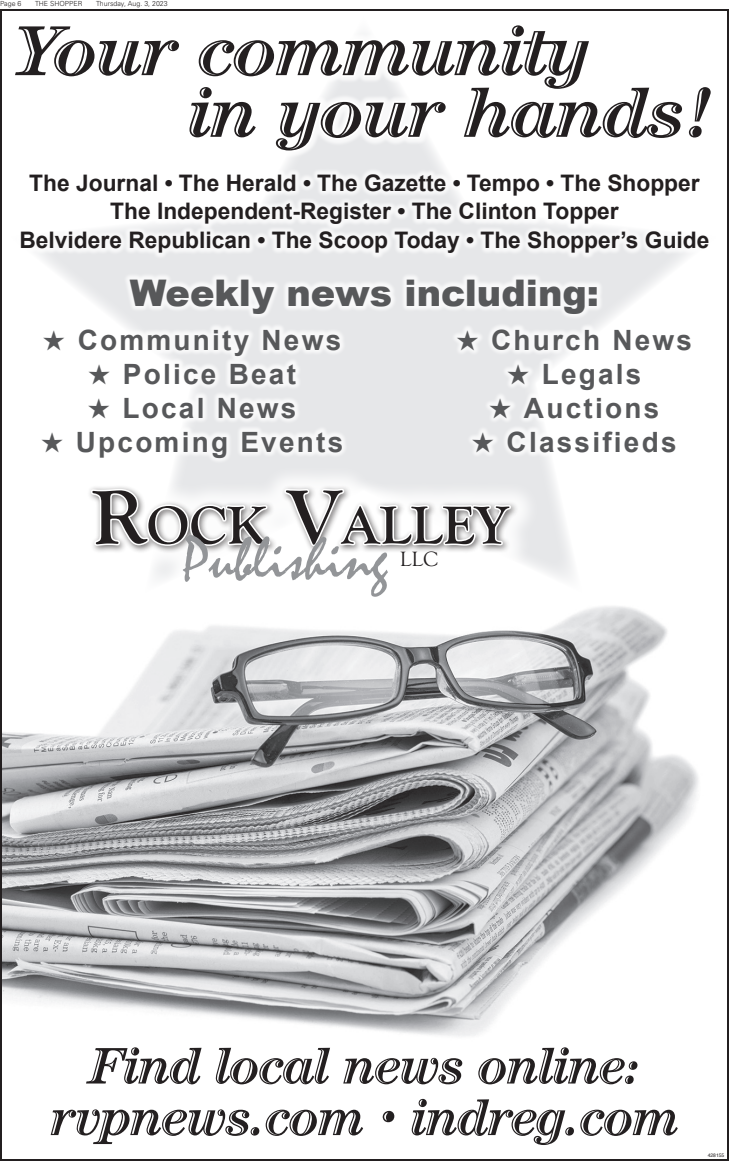
<style>
.page{position:relative;width:729px;height:1161px;background:#fff}
.page>*{position:absolute;margin:0;border:0;box-sizing:border-box;transform-origin:0 0}
.t1{font:italic 700 70.9px/61.7px "Century Handtooled";letter-spacing:-.02em;color:#231f20;scale:1.07 1}
.t2{font:60.8px "Mistral";color:#939598}
.t3{font:700 55.4px "Goudy Old Style T";color:#231f20}
.t4{font:italic 700 51.6px/51.6px "Century Handtooled";letter-spacing:-.02em;color:#231f20;text-align:center}
.t5{font:900 36.7px "Arial";color:#57585a}
.t6{font:700 28px "Arial";letter-spacing:.08em;color:#57585a}
.t7{font:700 22.8px/28.8px "Arial";color:#231f20;text-align:center}
.t8{font:21.3px "Goudy Old Style T";color:#231f20}
.t9{font:300 7px "Univers";color:#231f20}
.t10{font:5px "Helvetica";color:#231f20}
.s1{font-size:79.1px}
</style>
<div class="page">
<svg style="left:45px;top:161px;width:637px;height:417px"></svg>
<img style="left:3px;top:606px;width:696px;height:392px">
<div style="left:67px;top:464px;width:473px;height:154px;background:#fff;opacity:.89"></div>
<div style="left:86px;top:485px;width:449px;height:120px;background:#231f20;opacity:.65"></div>
<svg style="left:89px;top:487px;width:183px;height:61px"></svg>
<svg style="left:283px;top:487px;width:230px;height:80px"></svg>
<div style="left:14px;top:168px;width:701px;height:92px;background:#fff;opacity:.75"></div>
<svg style="left:288px;top:73px;width:151px;height:88px"></svg>
<svg style="left:30px;top:986px;width:669px;height:50px"></svg>
<div style="left:123px;top:273px;width:481px;height:47px;background:#fff;opacity:.75"></div>
<div style="left:35px;top:323px;width:662px;height:141px;background:#fff;opacity:.75"></div>
<p class="t9" style="left:0;top:-1px;width:23px">Page 6</p>
<p class="t9" style="left:35px;top:-1px;width:49px">THE SHOPPER</p>
<p class="t9" style="left:96px;top:-1px;width:73px">Thursday, Aug. 3, 2023</p>
<p class="t1" style="left:188px;top:20px;width:494px;text-indent:-175px">Your community<br>in your hands!</p>
<p class="t7" style="left:20px;top:168px;width:691px">The Journal • The Herald • The Gazette • Tempo • The Shopper<br>The Independent-Register • The Clinton Topper<br>Belvidere Republican • The Scoop Today • The Shopper’s Guide</p>
<p class="t5" style="left:130px;top:272px;width:471px">Weekly news including:</p>
<p class="t6" style="left:43px;top:325px;width:300px">★ Community News</p>
<p class="t6" style="left:88px;top:358px;width:210px">★ Police Beat</p>
<p class="t6" style="left:88px;top:392px;width:210px">★ Local News</p>
<p class="t6" style="left:41px;top:426px;width:304px">★ Upcoming Events</p>
<p class="t6" style="left:456px;top:325px;width:238px">★ Church News</p>
<p class="t6" style="left:507px;top:358px;width:136px">★ Legals</p>
<p class="t6" style="left:489px;top:392px;width:172px">★ Auctions</p>
<p class="t6" style="left:472px;top:426px;width:207px">★ Classifieds</p>
<p class="t3" style="left:92px;top:494px;width:418px"><span class="s1">R</span>OCK <span class="s1">V</span>ALLEY</p>
<p class="t2" style="left:183px;top:524px;width:207px">Publishing</p>
<p class="t8" style="left:400px;top:548px;width:40px">LLC</p>
<p class="t4" style="left:50px;top:1040px;width:630px">Find local news online: rvpnews.com • indreg.com</p>
<p class="t10" style="left:708px;top:1152px;width:18px">428155</p>
</div>
